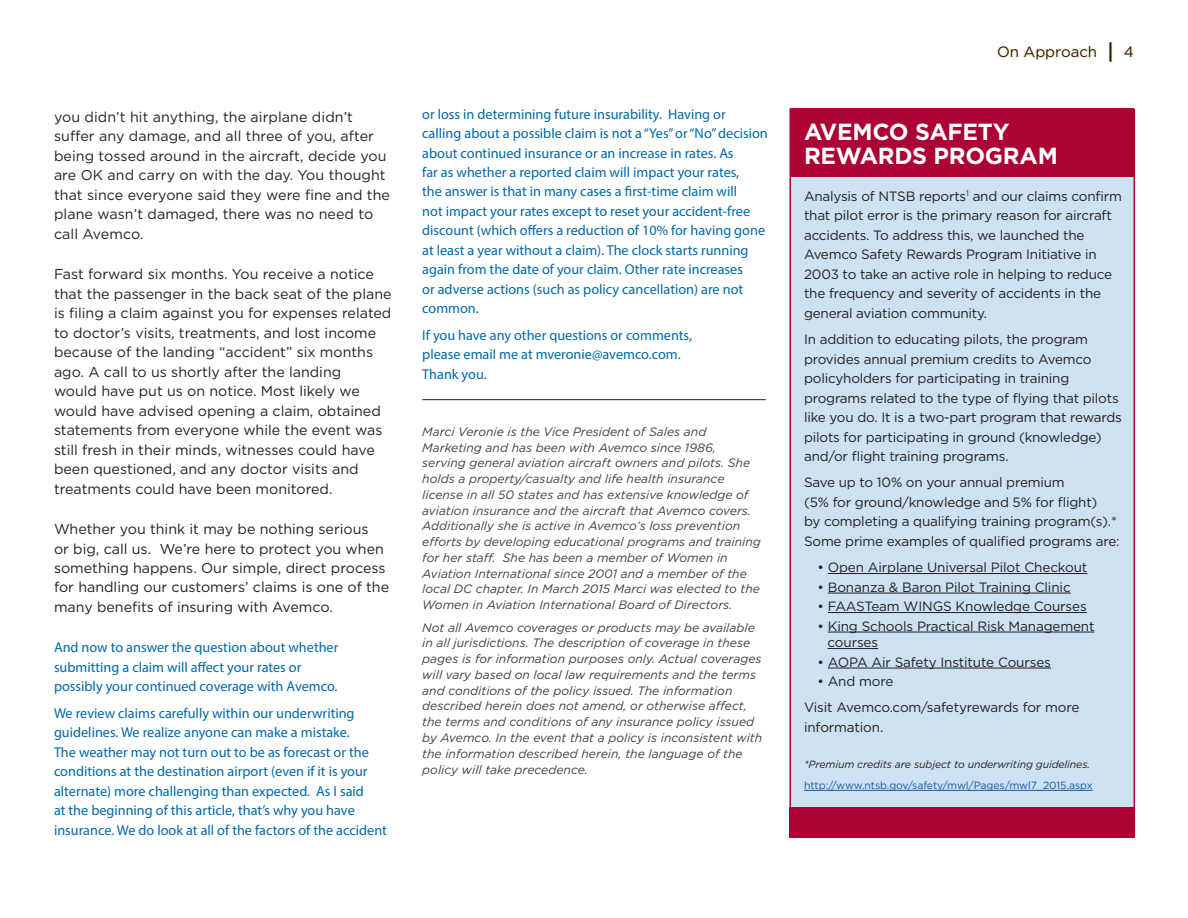
<style>
.page{position:relative;width:1188px;height:918px;background:#fff}
.page>*{position:absolute;margin:0;border:0;box-sizing:border-box;transform-origin:0 0}
.t1{font:700 23.25px/24px "Gotham";letter-spacing:-.01em;color:#fff}
.t2{font:15px "Gotham";color:#231f20}
.t3{font:14.25px/19.5px "Myriad Pro";color:#0068a9}
.t4{font:14.25px/19.5px "Gotham";color:#231f20}
.t5{font:13.5px/19.5px "Gotham";letter-spacing:-.015em;color:#231f20}
.t6{font:italic 12.15px/15.8px "Gotham";color:#3e3e3f}
.t7{font:10.5px "Gotham";letter-spacing:-.01em;color:#175d9e}
.t8{font:italic 10.5px "Gotham";letter-spacing:-.01em;color:#231f20}
.s1{font-size:12px}
.s2{font-weight:500;font-size:21px}
</style>
<div class="page">
<div style="left:789px;top:109px;width:346px;height:728px;background:#cde1f2;border:2px solid #ab0333"></div>
<div style="left:789px;top:807px;width:346px;height:30px;background:#ab0333"></div>
<div style="left:791px;top:108px;width:343px;height:68px;background:#ab0333"></div>
<hr style="left:828px;top:573px;width:259px;height:1px;background:#231f20">
<hr style="left:828px;top:593px;width:243px;height:1px;background:#231f20">
<hr style="left:828px;top:612px;width:259px;height:1px;background:#231f20">
<hr style="left:828px;top:632px;width:267px;height:1px;background:#231f20">
<hr style="left:828px;top:648px;width:50px;height:1px;background:#231f20">
<hr style="left:828px;top:668px;width:223px;height:1px;background:#231f20">
<hr style="left:804px;top:790px;width:289px;height:1px;background:#175d9e">
<hr style="left:422px;top:399px;width:344px;height:1px;background:#231f20">
<div style="left:996px;top:40px;width:140px;height:24px;background:#fcb814;opacity:.52"></div>
<p class="t4" style="left:54px;top:107px;width:337px">you didn’t hit anything, the airplane didn’t suffer any damage, and all three of you, after being tossed around in the aircraft, decide you are OK and carry on with the day. You thought that since everyone said they were fine and the plane wasn’t damaged, there was no need to call Avemco.</p>
<p class="t4" style="left:54px;top:264px;width:339px">Fast forward six months. You receive a notice that the passenger in the back seat of the plane is filing a claim against you for expenses related to doctor’s visits, treatments, and lost income because of the landing “accident” six months ago. A call to us shortly after the landing<br>would have put us on notice. Most likely we would have advised opening a claim, obtained statements from everyone while the event was still fresh in their minds, witnesses could have been questioned, and any doctor visits and treatments could have been monitored.</p>
<p class="t4" style="left:54px;top:519px;width:337px">Whether you think it may be nothing serious<br>or big, call us. We’re here to protect you when something happens. Our simple, direct process for handling our customers’ claims is one of the many benefits of insuring with Avemco.</p>
<p class="t3" style="left:54px;top:638px;width:286px">And now to answer the question about whether submitting a claim will affect your rates or possibly your continued coverage with Avemco.</p>
<p class="t3" style="left:54px;top:703px;width:334px">We review claims carefully within our underwriting guidelines. We realize anyone can make a mistake.<br>The weather may not turn out to be as forecast or the conditions at the destination airport (even if it is your alternate) more challenging than expected. As I said<br>at the beginning of this article, that’s why you have insurance. We do look at all of the factors of the accident</p>
<p class="t3" style="left:422px;top:104px;width:347px">or loss in determining future insurability. Having or calling about a possible claim is not a “Yes” or “No” decision about continued insurance or an increase in rates. As<br>far as whether a reported claim will impact your rates,<br>the answer is that in many cases a first-time claim will<br>not impact your rates except to reset your accident-free discount (which offers a reduction of 10% for having gone at least a year without a claim). The clock starts running again from the date of your claim. Other rate increases<br>or adverse actions (such as policy cancellation) are not common.</p>
<p class="t3" style="left:422px;top:325px;width:271px">If you have any other questions or comments, please email me at mveronie@avemco.com.<br>Thank you.</p>
<p class="t6" style="left:422px;top:424px;width:340px"><span class="s1">M</span>arci Veronie is the Vice President of Sales and Marketing and has been with Avemco since 1986, serving general aviation aircraft owners and pilots. She holds a property/casualty and life health insurance license in all 50 states and has extensive knowledge of aviation insurance and the aircraft that Avemco covers.<br>Additionally she is active in Avemco’s loss prevention efforts by developing educational programs and training for her staff. She has been a member of Women in Aviation International since 2001 and a member of the local DC chapter. In March 2015 Marci was elected to the Women in Aviation International Board of Directors.</p>
<p class="t6" style="left:422px;top:619px;width:341px">Not all Avemco coverages or products may be available in all jurisdictions. The description of coverage in these pages is for information purposes only. Actual coverages will vary based on local law requirements and the terms and conditions of the policy issued. The information described herein does not amend, or otherwise affect, the terms and conditions of any insurance policy issued by Avemco. In the event that a policy is inconsistent with the information described herein, the language of the policy will take precedence.</p>
<p class="t2" style="left:997px;top:42px;width:138px">On Approach <span class="s2">|</span> 4</p>
<h1 class="t1" style="left:804px;top:120px;width:255px">AVEMCO SAFETY<br>REWARDS PROGRAM</h1>
<p class="t5" style="left:804px;top:186px;width:319px">Analysis of NTSB reports<sup>1</sup> and our claims confirm that pilot error is the primary reason for aircraft accidents. To address this, we launched the Avemco Safety Rewards Program Initiative in 2003 to take an active role in helping to reduce the frequency and severity of accidents in the general aviation community.</p>
<p class="t5" style="left:804px;top:329px;width:319px">In addition to educating pilots, the program provides annual premium credits to Avemco policyholders for participating in training programs related to the type of flying that pilots like you do. It is a two-part program that rewards pilots for participating in ground (knowledge) and/or flight training programs.</p>
<p class="t5" style="left:804px;top:473px;width:317px">Save up to 10% on your annual premium<br>(5% for ground/knowledge and 5% for flight)<br>by completing a qualifying training program(s).* Some prime examples of qualified programs are:</p>
<p class="t5" style="left:818px;top:557px;width:271px">• Open Airplane Universal Pilot Checkout</p>
<p class="t5" style="left:818px;top:577px;width:255px">• Bonanza &amp; Baron Pilot Training Clinic</p>
<p class="t5" style="left:818px;top:596px;width:271px">• FAASTeam WINGS Knowledge Courses</p>
<p class="t5" style="left:828px;top:617px;width:269px;line-height:16.5px;text-indent:-10px">• King Schools Practical Risk Management courses</p>
<p class="t5" style="left:818px;top:652px;width:235px">• AOPA Air Safety Institute Courses</p>
<p class="t5" style="left:804px;top:668px;width:277px;line-height:26.2px;text-indent:14px">• And more<br>Visit Avemco.com/safetyrewards for more</p>
<p class="t5" style="left:804px;top:717px;width:81px">information.</p>
<p class="t8" style="left:804px;top:757px;width:288px">*Premium credits are subject to underwriting guidelines.</p>
<p class="t7" style="left:804px;top:779px;width:290px">http://www.ntsb.gov/safety/mwl/Pages/mwl7_2015.aspx</p>
</div>
